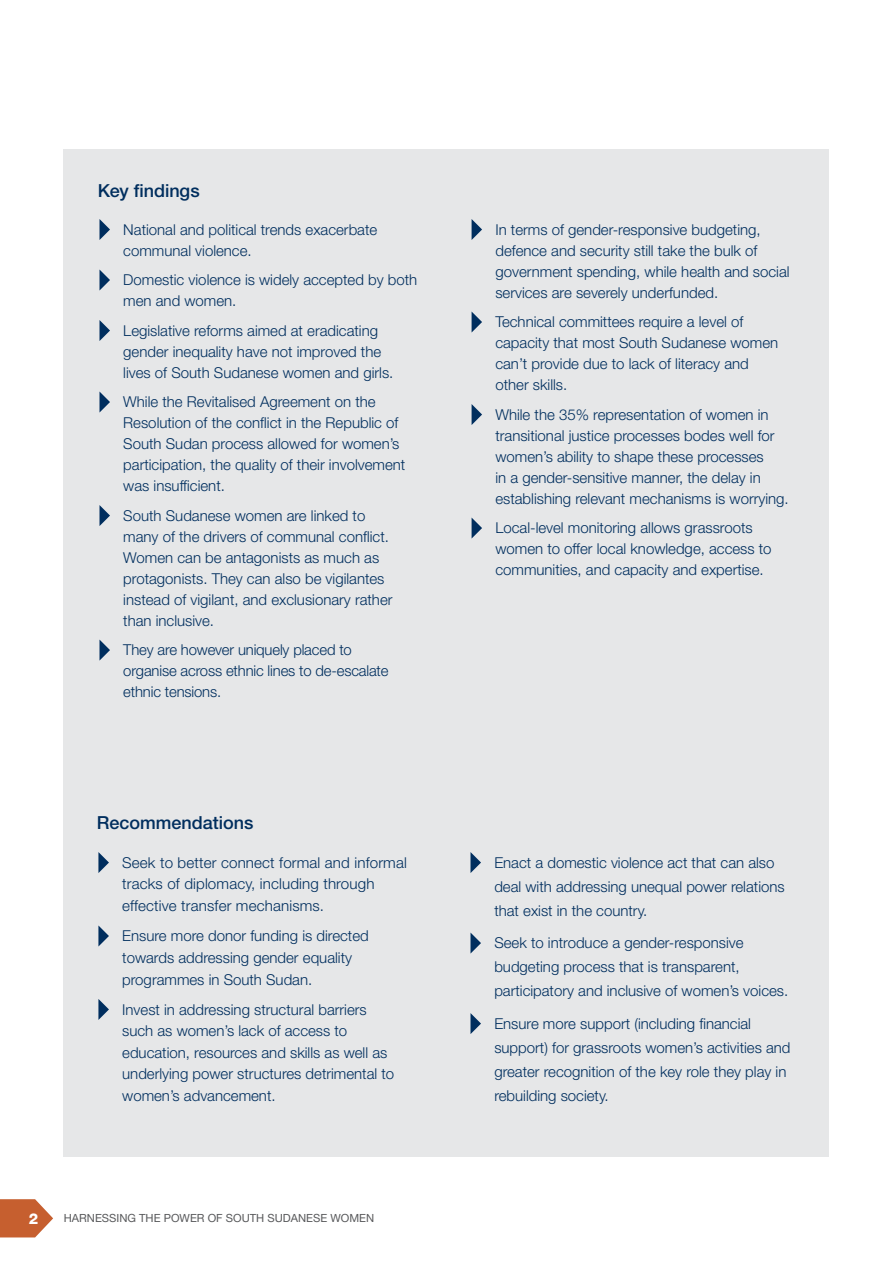
<style>
.page{position:relative;width:893px;height:1263px;background:#fff}
.page>*{position:absolute;margin:0;border:0;box-sizing:border-box;transform-origin:0 0}
.t1{font:500 18px "Helvetica Neue LT Std";color:#002e5e}
.t2{font:300 15px/21px "Helvetica Neue LT Std";color:#002e5e}
.t3{font:800 15px "Helvetica Neue LT Std";color:#fff}
.t4{font:11.25px "Helvetica Neue LT Std";color:#58595b}
</style>
<div class="page">
<svg style="left:0;top:1199px;width:53px;height:38px"></svg>
<div style="left:64px;top:149px;width:765px;height:1008px;background:#e6e7e8"></div>
<svg style="left:99px;top:219px;width:11px;height:21px"></svg>
<svg style="left:99px;top:269px;width:11px;height:22px"></svg>
<svg style="left:99px;top:320px;width:11px;height:21px"></svg>
<svg style="left:99px;top:391px;width:11px;height:22px"></svg>
<svg style="left:99px;top:505px;width:11px;height:21px"></svg>
<svg style="left:99px;top:639px;width:11px;height:22px"></svg>
<svg style="left:472px;top:219px;width:10px;height:21px"></svg>
<svg style="left:472px;top:312px;width:10px;height:20px"></svg>
<svg style="left:472px;top:404px;width:10px;height:21px"></svg>
<svg style="left:472px;top:518px;width:10px;height:20px"></svg>
<svg style="left:98px;top:852px;width:11px;height:21px"></svg>
<svg style="left:98px;top:925px;width:11px;height:21px"></svg>
<svg style="left:98px;top:999px;width:11px;height:21px"></svg>
<svg style="left:470px;top:852px;width:11px;height:21px"></svg>
<svg style="left:470px;top:932px;width:11px;height:21px"></svg>
<svg style="left:470px;top:1013px;width:11px;height:21px"></svg>
<p class="t1" style="left:98px;top:180px;width:103px">Key findings</p>
<p class="t2" style="left:123px;top:219px;width:255px">National and political trends exacerbate communal violence.</p>
<p class="t2" style="left:123px;top:269px;width:295px">Domestic violence is widely accepted by both men and women.</p>
<p class="t2" style="left:123px;top:320px;width:272px">Legislative reforms aimed at eradicating gender inequality have not improved the lives of South Sudanese women and girls.</p>
<p class="t2" style="left:123px;top:391px;width:283px">While the Revitalised Agreement on the Resolution of the conflict in the Republic of South Sudan process allowed for women’s participation, the quality of their involvement was insufficient.</p>
<p class="t2" style="left:123px;top:505px;width:271px">South Sudanese women are linked to many of the drivers of communal conflict.<br>Women can be antagonists as much as protagonists. They can also be vigilantes instead of vigilant, and exclusionary rather than inclusive.</p>
<p class="t2" style="left:123px;top:639px;width:267px">They are however uniquely placed to organise across ethnic lines to de-escalate ethnic tensions.</p>
<p class="t1" style="left:97px;top:812px;width:158px">Recommendations</p>
<p class="t2" style="left:122px;top:851px;width:286px;line-height:21.8px">Seek to better connect formal and informal tracks of diplomacy, including through effective transfer mechanisms.</p>
<p class="t2" style="left:122px;top:925px;width:248px;line-height:21.8px">Ensure more donor funding is directed towards addressing gender equality programmes in South Sudan.</p>
<p class="t2" style="left:122px;top:998px;width:273px;line-height:21.5px">Invest in addressing structural barriers such as women’s lack of access to education, resources and skills as well as underlying power structures detrimental to women’s advancement.</p>
<p class="t3" style="left:29px;top:1209px;width:11px">2</p>
<p class="t4" style="left:64px;top:1212px;width:312px">HARNESSING THE POWER OF SOUTH SUDANESE WOMEN</p>
<p class="t2" style="left:495px;top:219px;width:296px">In terms of gender-responsive budgeting, defence and security still take the bulk of government spending, while health and social services are severely underfunded.</p>
<p class="t2" style="left:495px;top:311px;width:284px">Technical committees require a level of capacity that most South Sudanese women can’t provide due to lack of literacy and other skills.</p>
<p class="t2" style="left:495px;top:404px;width:295px">While the 35% representation of women in transitional justice processes bodes well for women’s ability to shape these processes<br>in a gender-sensitive manner, the delay in establishing relevant mechanisms is worrying.</p>
<p class="t2" style="left:495px;top:517px;width:278px">Local-level monitoring allows grassroots women to offer local knowledge, access to communities, and capacity and expertise.</p>
<p class="t2" style="left:494px;top:850px;width:292px;line-height:24px">Enact a domestic violence act that can also deal with addressing unequal power relations that exist in the country.</p>
<p class="t2" style="left:494px;top:931px;width:295px;line-height:24px">Seek to introduce a gender-responsive budgeting process that is transparent, participatory and inclusive of women’s voices.</p>
<p class="t2" style="left:494px;top:1011px;width:298px;line-height:24px">Ensure more support (including financial support) for grassroots women’s activities and greater recognition of the key role they play in rebuilding society.</p>
</div>
